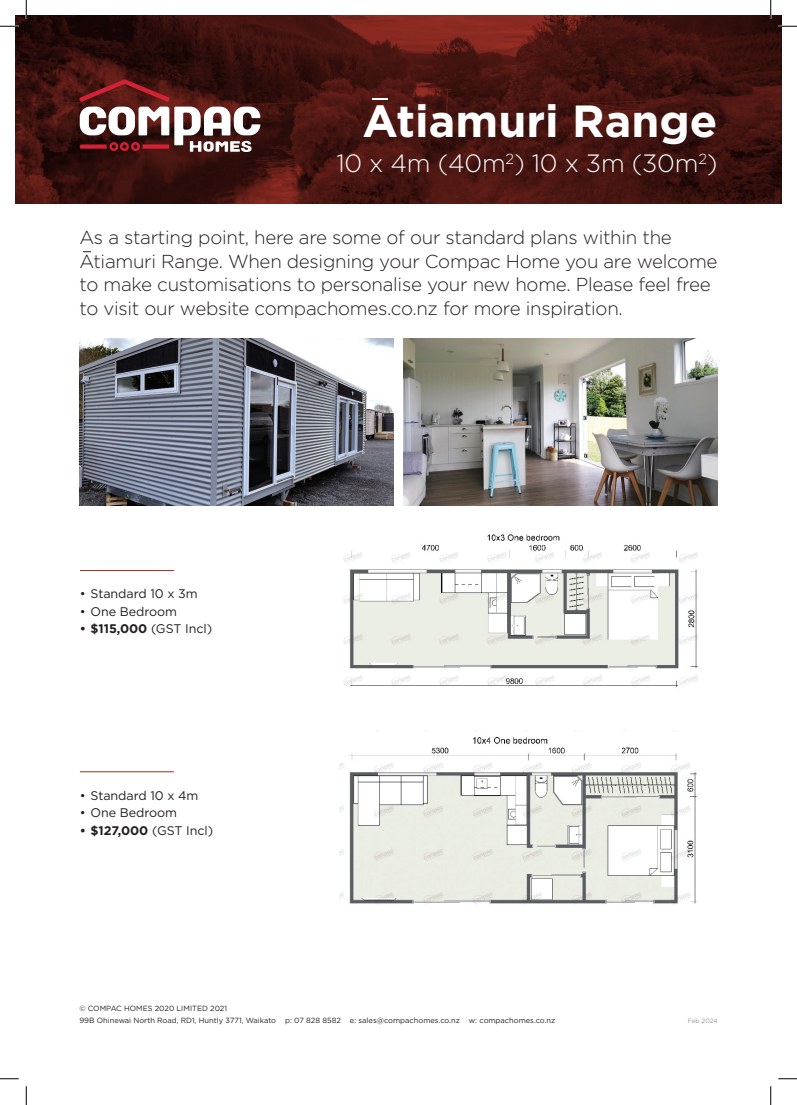
<style>
.page{position:relative;width:797px;height:1105px;background:#fff}
.page>*{position:absolute;margin:0;border:0;box-sizing:border-box;transform-origin:0 0}
.t1{font:700 45px "Gotham";color:#fff}
.t2{font:300 25px "Gotham HTF";letter-spacing:-.01em;color:#fff}
.t3{font:300 18.75px/23.8px "Gotham HTF";letter-spacing:-.015em;color:#231f20}
.t4{font:12.5px "Gotham HTF";letter-spacing:-.005em;color:#231f20}
.t5{font:700 12.5px "Gotham HTF";letter-spacing:-.005em;color:#231f20}
.t6{font:7.5px/12.1px "Gotham HTF";color:#231f20}
.t7{font:6.25px "Gotham HTF";letter-spacing:-.01em;color:#939598}
.s1{font-weight:400}
</style>
<div class="page">
<svg style="left:16px;top:16px;width:765px;height:187px;background:#421410"></svg>
<svg style="left:372px;top:98px;width:16px;height:2px"></svg>
<svg style="left:79px;top:79px;width:181px;height:73px"></svg>
<img style="left:79px;top:338px;width:314px;height:168px">
<img style="left:404px;top:338px;width:313px;height:168px">
<img style="left:339px;top:730px;width:358px;height:175px">
<img style="left:343px;top:534px;width:355px;height:154px">
<hr style="left:80px;top:570px;width:94px;height:1px;background:#9f3026">
<hr style="left:80px;top:771px;width:94px;height:1px;background:#9f3026">
<svg style="left:0;top:25px;width:19px;height:2px"></svg>
<svg style="left:778px;top:25px;width:19px;height:2px"></svg>
<svg style="left:0;top:1078px;width:19px;height:1px"></svg>
<svg style="left:778px;top:1078px;width:19px;height:1px"></svg>
<svg style="left:25px;top:0;width:2px;height:19px"></svg>
<svg style="left:25px;top:1086px;width:2px;height:19px"></svg>
<svg style="left:770px;top:0;width:1px;height:19px"></svg>
<svg style="left:770px;top:1086px;width:1px;height:19px"></svg>
<h1 class="t1" style="left:362px;top:95px;width:356px">Atiamuri Range</h1>
<h2 class="t2" style="left:336px;top:150px;width:382px">10 x 4m (40m<sup>2</sup>) 10 x 3m (30m<sup>2</sup>)</h2>
<p class="t3" style="left:79px;top:225px;width:639px">As a starting point, here are some of our standard plans within the Atiamuri Range. When designing your Compac Home you are welcome to make customisations to personalise your new home. Please feel free to visit our website compachomes.co.nz for more inspiration.</p>
<p class="t4" style="left:80px;top:587px;width:119px">• Standard 10 x 3m</p>
<p class="t4" style="left:80px;top:604px;width:99px">• One Bedroom</p>
<p class="t5" style="left:80px;top:622px;width:134px">• $115,000 <span class="s1">(GST Incl)</span></p>
<p class="t4" style="left:80px;top:788px;width:120px">• Standard 10 x 4m</p>
<p class="t4" style="left:80px;top:806px;width:99px">• One Bedroom</p>
<p class="t5" style="left:80px;top:823px;width:135px">• $127,000 <span class="s1">(GST Incl)</span></p>
<p class="t6" style="left:79px;top:1002px;width:477px">© COMPAC HOMES 2020 LIMITED 2021<br>99B Ohinewai North Road, RD1, Huntly 3771, Waikato p: 07 828 8582 e: sales@compachomes.co.nz w: compachomes.co.nz</p>
<p class="t7" style="left:688px;top:1017px;width:31px">Feb 2024</p>
</div>
